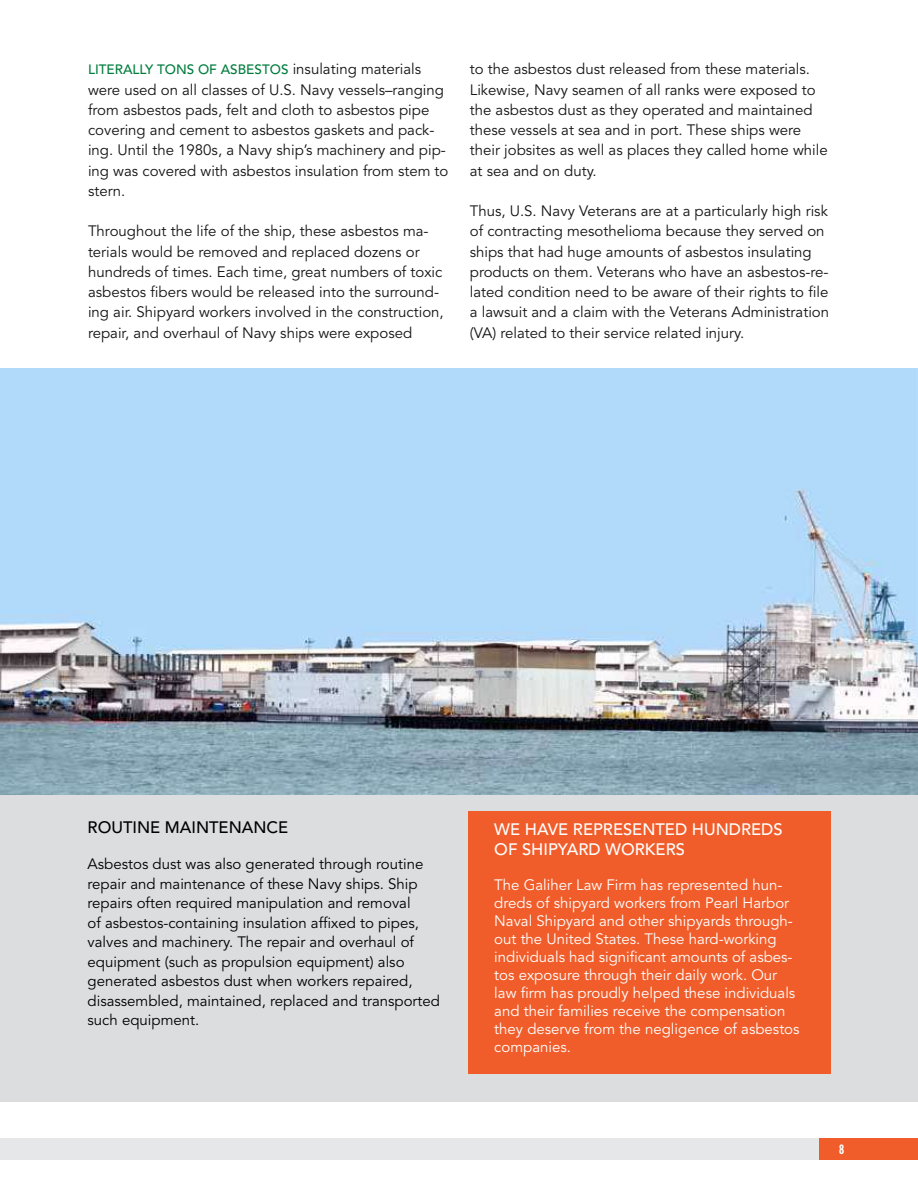
<style>
.page{position:relative;width:918px;height:1188px;background:#fff}
.page>*{position:absolute;margin:0;border:0;box-sizing:border-box;transform-origin:0 0}
.t1{font:500 16.5px "Avenir";color:#fff}
.t2{font:500 16.5px "Avenir";color:#000}
.t3{font:15px/20.2px "Avenir";color:#141414}
.t4{font:15px/19.5px "Avenir";color:#000}
.t5{font:15px/18px "Avenir";color:#fff}
.t6{font:500 13.5px "Avenir";color:#007d3e}
.t7{font:700 13.5px "Gotham Condensed";color:#fff}
.s1{font-weight:500;font-size:13.5px;color:#007d3e}
</style>
<div class="page">
<div style="left:0;top:1138px;width:865px;height:22px;background:#e6e7e8"></div>
<div style="left:819px;top:1138px;width:99px;height:22px;background:#f15d2a"></div>
<img style="left:0;top:369px;width:918px;height:426px">
<div style="left:0;top:795px;width:918px;height:307px;background:#dcddde"></div>
<div style="left:468px;top:811px;width:362px;height:263px;background:#f15d2a"></div>
<p class="t3" style="left:88px;top:59px;width:362px;text-indent:45px"><span class="s1">LLY TONS OF ASBESTOS</span> insulating materials were used on all classes of U.S. N avy vessels–ranging from asbestos pads, felt and cloth to asbestos pipe covering and cement to asbestos gaskets and pack&shy;ing. Until the 1980s, a Navy ship’s machinery and pip&shy;ing was covered with asbestos insulation from stem to stern.</p>
<p class="t3" style="left:88px;top:221px;width:357px">Throughout the life of the ship, these asbestos ma&shy;terials would be removed and replaced dozens or hundreds of times. Each time, great numbers of toxic asbestos fibers would be released into the surround&shy;ing air. Shipyard workers involved in the construction, repair, and overhaul of N avy ships were exposed</p>
<p class="t6" style="left:88px;top:62px;width:28px">LITERA</p>
<p class="t3" style="left:470px;top:59px;width:360px">to the asbestos dust released from these materials.<br>Likewise, N avy seamen of all ranks were exposed to the asbestos dust as they operated and maintained these vessels at sea and in port. These ships were their jobsites as well as places they called home while at sea and on duty.</p>
<p class="t3" style="left:470px;top:201px;width:361px">Thus, U.S. N avy Veterans are at a particularly high risk of contracting mesothelioma because they served on ships that had huge amounts of asbestos insulating products on them. Veterans who have an asbestos-re&shy;lated condition need to be aware of their rights to file a lawsuit and a claim with the Veterans Administration (VA) related to their service related injury.</p>
<p class="t2" style="left:88px;top:817px;width:200px">ROUTI NE MAI NTENANCE</p>
<p class="t4" style="left:88px;top:855px;width:354px">Asbestos dust was also generated through routine repair and maintenance of these Navy ships. Ship repairs often required manipulation and removal<br>of asbestos-containing insulation affixed to pipes, valves and machinery. The repair and overhaul of equipment (such as propulsion equipment) also generated asbestos dust when workers repaired, disassembled, maintained, replaced and transported such equipment.</p>
<p class="t1" style="left:494px;top:820px;width:247px">WE HAVE REPRESENTED HU NDRED</p>
<p class="t1" style="left:773px;top:820px;width:11px">S</p>
<p class="t1" style="left:494px;top:840px;width:85px">OF SHI PYARD</p>
<p class="t1" style="left:605px;top:840px;width:81px">WOR KERS</p>
<p class="t5" style="left:494px;top:876px;width:307px">The Galiher Law Firm has represented hun&shy;dreds of shipyard workers from Pearl H arbor Naval Shipyard and other shipyards through&shy;out the United States. These hard-working individuals had significant amounts of asbes&shy;tos exposure through their daily work. Our law firm has proudly helped these individuals and their families receive the compensation they deserve from the negligence of asbestos companies.</p>
<p class="t7" style="left:839px;top:1142px;width:7px">8</p>
</div>
